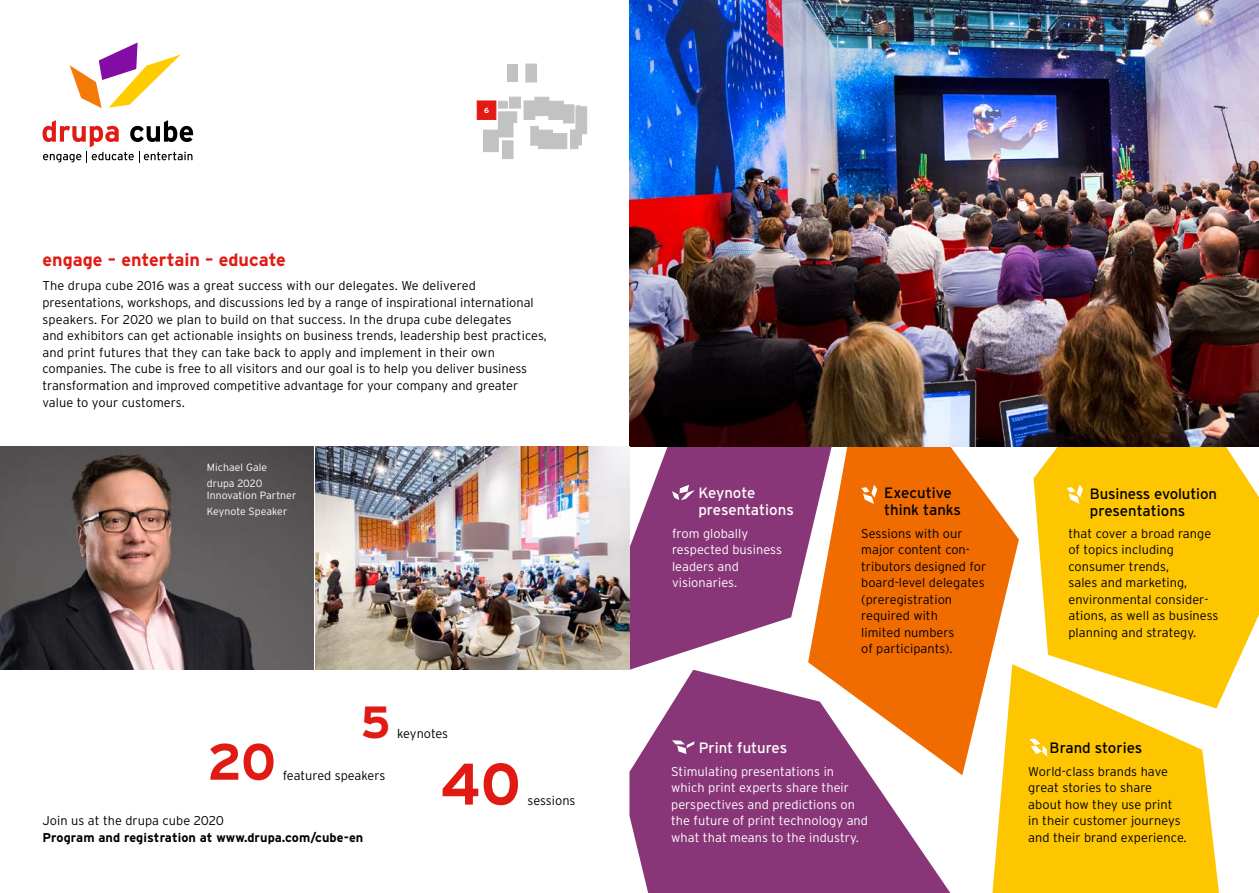
<style>
.page{position:relative;width:1259px;height:893px;background:#fff}
.page>*{position:absolute;margin:0;border:0;box-sizing:border-box;transform-origin:0 0}
.t1{font:700 58.5px "Interstate";color:#e11b14}
.t2{font:700 51px "Interstate";color:#e11b14}
.t3{font:700 45px "Interstate";color:#e11b14}
.t4{font:700 18px "Interstate";color:#e11b14}
.t5{font:15px/16.5px "Interstate";letter-spacing:-.01em;color:#000}
.t6{font:15px/16.5px "Interstate";color:#fff}
.t7{font:300 12.75px/16.5px "Interstate";color:#000}
.t8{font:300 12.75px/16.5px "Interstate";letter-spacing:.005em;color:#fff}
.t9{font:700 12.75px "Interstate";letter-spacing:.005em;color:#000}
.t10{font:300 10.5px/16.2px "Interstate";letter-spacing:.005em;color:#fff}
.t11{font:700 7.5px "Interstate";color:#fff}
</style>
<div class="page">
<svg style="left:831px;top:446px;width:188px;height:329px;fill:#f16c00"></svg>
<svg style="left:1033px;top:446px;width:226px;height:257px;background:#fcca17"></svg>
<svg style="left:629px;top:670px;width:321px;height:223px;fill:#893678"></svg>
<svg style="left:992px;top:664px;width:227px;height:229px;fill:#fdc600"></svg>
<svg style="left:629px;top:446px;width:202px;height:224px;fill:#893678"></svg>
<img style="left:630px;top:0;width:629px;height:446px">
<img style="left:0;top:446px;width:629px;height:224px">
<svg style="left:1066px;top:485px;width:17px;height:19px"></svg>
<svg style="left:861px;top:485px;width:16px;height:19px"></svg>
<svg style="left:672px;top:740px;width:23px;height:14px"></svg>
<svg style="left:1029px;top:739px;width:18px;height:18px"></svg>
<div style="left:498px;top:112px;width:19px;height:11px;background:#c1c3c3"></div>
<div style="left:548px;top:101px;width:16px;height:19px;background:#c1c3c3"></div>
<div style="left:524px;top:101px;width:11px;height:19px;background:#c1c3c3"></div>
<div style="left:530px;top:126px;width:8px;height:19px;background:#c1c3c3;border:1px solid #c1c3c3"></div>
<div style="left:538px;top:130px;width:15px;height:19px;background:#c1c3c3"></div>
<div style="left:534px;top:97px;width:15px;height:19px;background:#c1c3c3"></div>
<div style="left:498px;top:122px;width:15px;height:15px;background:#c1c3c3"></div>
<div style="left:552px;top:133px;width:15px;height:16px;background:#c1c3c3"></div>
<div style="left:483px;top:130px;width:15px;height:22px;background:#c1c3c3"></div>
<div style="left:509px;top:97px;width:12px;height:11px;background:#c1c3c3"></div>
<div style="left:498px;top:101px;width:10px;height:7px;background:#c1c3c3"></div>
<div style="left:477px;top:101px;width:19px;height:19px;background:#e11b14;border:1px solid #e11b14"></div>
<div style="left:507px;top:64px;width:11px;height:18px;background:#c1c3c3"></div>
<div style="left:563px;top:105px;width:11px;height:18px;background:#c1c3c3"></div>
<svg style="left:570px;top:105px;width:17px;height:44px"></svg>
<div style="left:526px;top:64px;width:10px;height:18px;background:#c1c3c3"></div>
<div style="left:525px;top:64px;width:12px;height:18px;border:1px solid #c1c3c3"></div>
<div style="left:502px;top:141px;width:11px;height:18px;background:#c1c3c3"></div>
<div style="left:502px;top:140px;width:11px;height:19px;border:1px solid #c1c3c3"></div>
<svg style="left:672px;top:485px;width:23px;height:15px"></svg>
<svg style="left:43px;top:120px;width:150px;height:42px"></svg>
<svg style="left:70px;top:43px;width:111px;height:65px"></svg>
<p class="t11" style="left:484px;top:106px;width:6px">6</p>
<h3 class="t4" style="left:43px;top:249px;width:245px">engage – entertain – educate</h3>
<p class="t7" style="left:43px;top:278px;width:506px">The drupa cube 2016 was a great success with our delegates. We delivered presentations, workshops, and discussions led by a range of inspirational international speakers. For 2020 we plan to build on that success. In the drupa cube delegates<br>and exhibitors can get actionable insights on business trends, leadership best practices, and print futures that they can take back to apply and implement in their own companies. The cube is free to all visitors and our goal is to help you deliver business transformation and improved competitive advantage for your company and greater value to your customers.</p>
<p class="t10" style="left:207px;top:459px;width:62px">Michael Gale drupa 2020</p>
<p class="t10" style="left:207px;top:487px;width:91px">Innovation Partner<br>Keynote Speaker</p>
<h2 class="t2" style="left:207px;top:733px;width:70px">20</h2>
<h3 class="t3" style="left:360px;top:697px;width:32px">5</h3>
<p class="t7" style="left:283px;top:767px;width:104px">featured speakers</p>
<p class="t7" style="left:43px;top:813px;width:183px">Join us at the drupa cube 2020</p>
<p class="t9" style="left:43px;top:830px;width:322px">Program and registration at www.drupa.com/cube-en</p>
<p class="t7" style="left:397px;top:725px;width:53px">keynotes</p>
<h1 class="t1" style="left:440px;top:751px;width:82px">40</h1>
<p class="t7" style="left:527px;top:792px;width:49px">sessions</p>
<p class="t6" style="left:698px;top:484px;width:97px">Keynote presentations</p>
<p class="t8" style="left:672px;top:525px;width:112px">from globally respected business leaders and visionaries.</p>
<p class="t5" style="left:884px;top:485px;width:78px">Executive think tanks</p>
<p class="t7" style="left:861px;top:525px;width:126px">Sessions with our major content con&shy;tributors designed for board-level delegates (preregistration required with<br>limited numbers<br>of participants).</p>
<p class="t6" style="left:698px;top:739px;width:90px">Print futures</p>
<p class="t8" style="left:671px;top:763px;width:198px">Stimulating presentations in which print experts share their perspectives and predictions on the future of print technology and what that means to the industry.</p>
<p class="t5" style="left:1090px;top:485px;width:129px">Business evolution presentations</p>
<p class="t7" style="left:1068px;top:525px;width:152px">that cover a broad range of topics including consumer trends,<br>sales and marketing, environmental consider&shy;ations, as well as business planning and strategy.</p>
<p class="t5" style="left:1049px;top:739px;width:94px">Brand stories</p>
<p class="t7" style="left:1028px;top:763px;width:160px">World-class brands have great stories to share about how they use print<br>in their customer journeys and their brand experience.</p>
</div>
